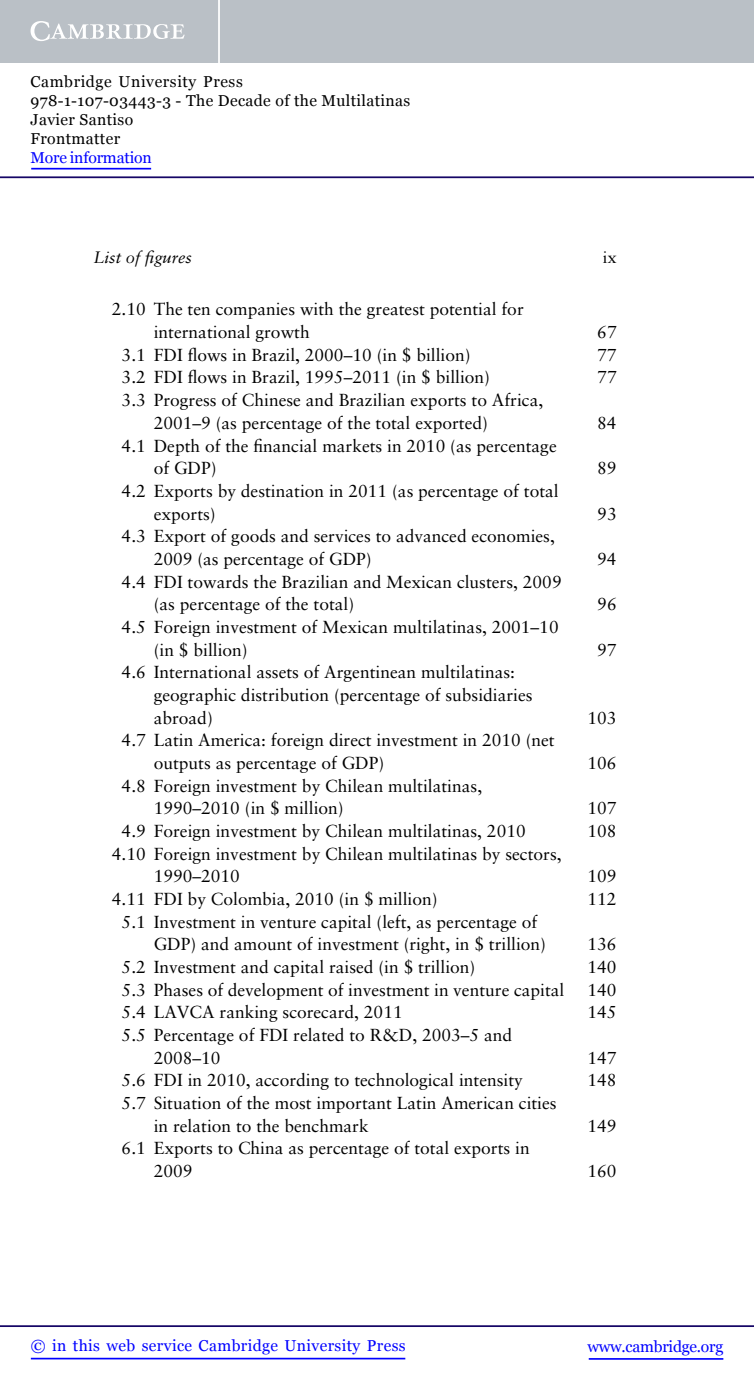
<style>
.page{position:relative;width:754px;height:1385px;background:#fff}
.page>*{position:absolute;margin:0;border:0;box-sizing:border-box;transform-origin:0 0}
.t1{font:17.5px/22.8px "Sabon";color:#000}
.t2{font:italic 16.62px "Sabon";color:#000}
.t3{font:16.62px "Sabon";color:#000}
.t4{font:15.75px/18.9px "Georgia";letter-spacing:.025em;color:#000}
.t5{font:15.75px "Georgia";letter-spacing:.025em;color:#00f}
.t6{font:15.75px "Georgia";letter-spacing:-.015em;color:#00f}
.t7{font:15.75px "Georgia";letter-spacing:-.01em;color:#00f}
</style>
<div class="page">
<hr style="left:589px;top:1358px;width:134px;height:1px;background:#00f">
<hr style="left:0;top:1325px;width:754px;height:2px;background:#150666">
<hr style="left:31px;top:1357px;width:374px;height:2px;background:#00f">
<div style="left:0;top:0;width:754px;height:63px;background:#bac0c6"></div>
<svg style="left:31px;top:21px;width:154px;height:20px"></svg>
<hr style="left:218px;top:0;width:2px;height:63px;background:#fff">
<hr style="left:0;top:176px;width:754px;height:2px;background:#150666">
<hr style="left:31px;top:168px;width:120px;height:1px;background:#00f">
<p class="t4" style="left:31px;top:72px;width:381px">Cambridge University Press<br>978-1-107-03443-3 - The Decade of the Multilatinas<br>Javier Santiso<br>Frontmatter</p>
<p class="t7" style="left:31px;top:148px;width:123px">More information</p>
<p class="t2" style="left:94px;top:250px;width:100px">List of figures</p>
<p class="t3" style="left:603px;top:250px;width:15px">ix</p>
<p class="t1" style="left:154px;top:299px;width:371px;text-indent:-42px">2.10 The ten companies with the greatest potential for international growth</p>
<p class="t1" style="left:597px;top:322px;width:21px">67</p>
<p class="t1" style="left:122px;top:345px;width:350px">3.1 FDI flows in Brazil, 2000–10 (in $ billion)</p>
<p class="t1" style="left:597px;top:345px;width:21px">77</p>
<p class="t1" style="left:122px;top:367px;width:370px">3.2 FDI flows in Brazil, 1995–2011 (in $ billion)</p>
<p class="t1" style="left:597px;top:367px;width:21px">77</p>
<p class="t1" style="left:154px;top:390px;width:391px;text-indent:-32px">3.3 Progress of Chinese and Brazilian exports to Africa,<br>2001–9 (as percentage of the total exported)</p>
<p class="t1" style="left:597px;top:413px;width:21px">84</p>
<p class="t1" style="left:154px;top:435px;width:404px;text-indent:-32px">4.1 Depth of the financial markets in 2010 (as percentage of GDP)</p>
<p class="t1" style="left:154px;top:481px;width:406px;text-indent:-32px">4.2 Exports by destination in 2011 (as percentage of total exports)</p>
<p class="t1" style="left:154px;top:526px;width:403px;text-indent:-32px">4.3 Export of goods and services to advanced economies,<br>2009 (as percentage of GDP)</p>
<p class="t1" style="left:154px;top:571px;width:409px;text-indent:-32px">4.4 FDI towards the Brazilian and Mexican clusters, 2009 (as percentage of the total)</p>
<p class="t1" style="left:154px;top:617px;width:406px;text-indent:-32px">4.5 Foreign investment of Mexican multilatinas, 2001–10 (in $ billion)</p>
<p class="t1" style="left:154px;top:662px;width:380px;text-indent:-32px">4.6 International assets of Argentinean multilatinas: geographic distribution (percentage of subsidiaries abroad)</p>
<p class="t1" style="left:154px;top:730px;width:402px;text-indent:-32px">4.7 Latin America: foreign direct investment in 2010 (net outputs as percentage of GDP)</p>
<p class="t1" style="left:154px;top:775px;width:330px;text-indent:-32px">4.8 Foreign investment by Chilean multilatinas,<br>1990–2010 (in $ million)</p>
<p class="t1" style="left:597px;top:458px;width:21px">89</p>
<p class="t1" style="left:597px;top:503px;width:21px">93</p>
<p class="t1" style="left:597px;top:549px;width:21px">94</p>
<p class="t1" style="left:597px;top:594px;width:21px">96</p>
<p class="t1" style="left:597px;top:639px;width:21px">97</p>
<p class="t1" style="left:588px;top:707px;width:31px">103</p>
<p class="t1" style="left:588px;top:753px;width:31px">106</p>
<p class="t1" style="left:588px;top:798px;width:31px">107</p>
<p class="t1" style="left:122px;top:821px;width:406px">4.9 Foreign investment by Chilean multilatinas, 2010</p>
<p class="t1" style="left:587px;top:821px;width:31px">108</p>
<p class="t1" style="left:154px;top:843px;width:409px;text-indent:-42px">4.10 Foreign investment by Chilean multilatinas by sectors,<br>1990–2010</p>
<p class="t1" style="left:588px;top:866px;width:31px">109</p>
<p class="t1" style="left:112px;top:889px;width:327px">4.11 FDI by Colombia, 2010 (in $ million)</p>
<p class="t1" style="left:588px;top:889px;width:31px">112</p>
<p class="t1" style="left:154px;top:911px;width:394px;text-indent:-32px">5.1 Investment in venture capital (left, as percentage of<br>GDP) and amount of investment (right, in $ trillion)</p>
<p class="t1" style="left:587px;top:934px;width:31px">136</p>
<p class="t1" style="left:122px;top:957px;width:355px">5.2 Investment and capital raised (in $ trillion)</p>
<p class="t1" style="left:588px;top:957px;width:31px">140</p>
<p class="t1" style="left:122px;top:979px;width:444px">5.3 Phases of development of investment in venture capital</p>
<p class="t1" style="left:588px;top:979px;width:31px">140</p>
<p class="t1" style="left:122px;top:1002px;width:283px">5.4 LAVCA ranking scorecard, 2011</p>
<p class="t1" style="left:588px;top:1002px;width:31px">145</p>
<p class="t1" style="left:154px;top:1025px;width:360px;text-indent:-32px">5.5 Percentage of FDI related to R&amp;D, 2003–5 and<br>2008–10</p>
<p class="t1" style="left:588px;top:1047px;width:31px">147</p>
<p class="t1" style="left:122px;top:1070px;width:403px">5.6 FDI in 2010, according to technological intensity</p>
<p class="t1" style="left:588px;top:1070px;width:31px">148</p>
<p class="t1" style="left:154px;top:1093px;width:404px;text-indent:-32px">5.7 Situation of the most important Latin American cities in relation to the benchmark</p>
<p class="t1" style="left:588px;top:1115px;width:31px">149</p>
<p class="t1" style="left:154px;top:1138px;width:377px;text-indent:-32px">6.1 Exports to China as percentage of total exports in<br>2009</p>
<p class="t1" style="left:588px;top:1161px;width:31px">160</p>
<p class="t5" style="left:31px;top:1337px;width:376px">© in this web service Cambridge University Press</p>
<p class="t6" style="left:587px;top:1337px;width:137px">www.cambridge.org</p>
</div>
